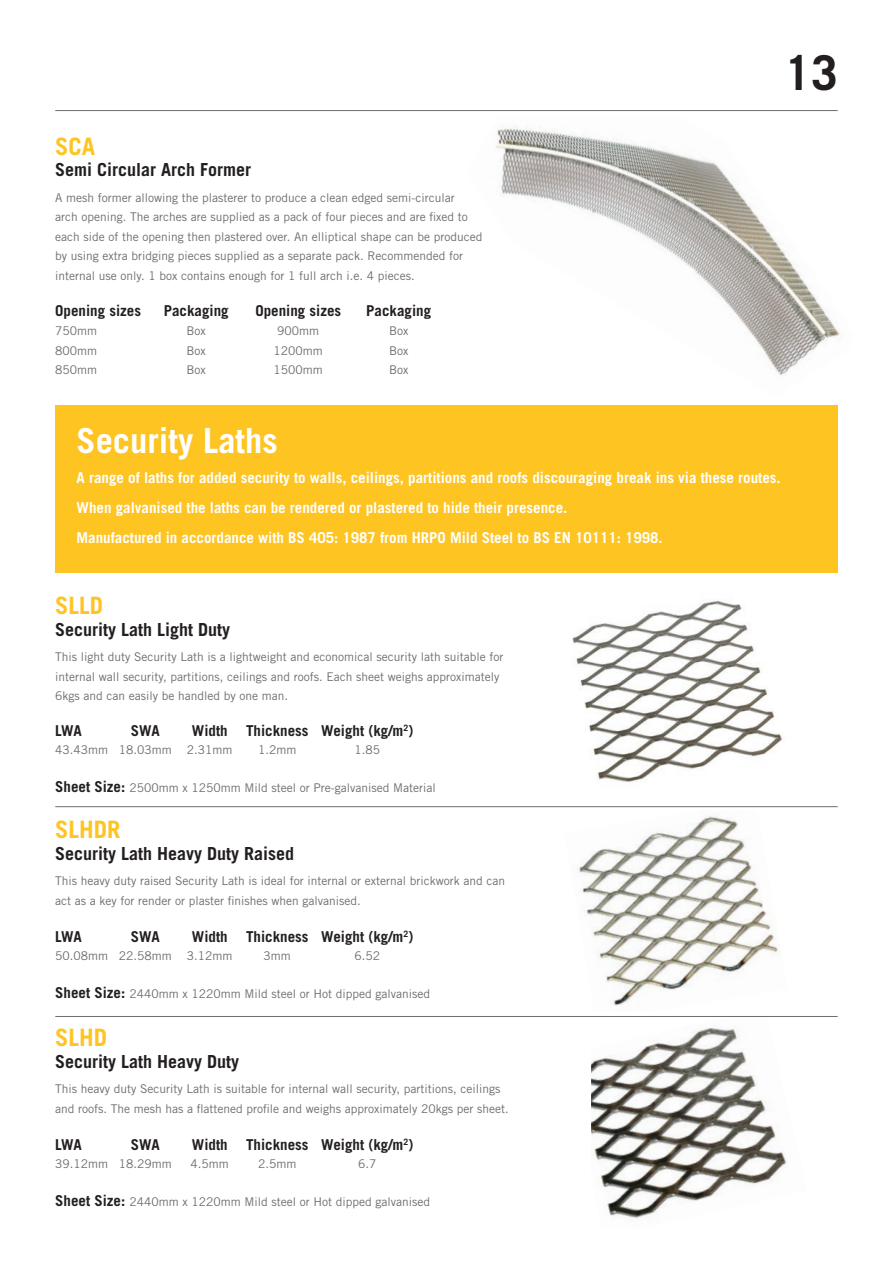
<style>
.page{position:relative;width:893px;height:1263px;background:#fff}
.page>*{position:absolute;margin:0;border:0;box-sizing:border-box;transform-origin:0 0}
.t1{font:700 48px "Trade Gothic LT Std";color:#231f20}
.t2{font:700 34.5px "Trade Gothic LT Std";color:#fff}
.t3{font:700 24px "Trade Gothic LT Std";color:#fec422}
.t4{font:700 18px "Trade Gothic LT Std";color:#231f20}
.t5{font:700 15px/30px "Trade Gothic LT Std";color:#fff}
.t6{font:700 15px "Trade Gothic LT Std";color:#231f20}
.t7{font:12px/19.5px "Trade Gothic LT Std";color:#6c6d70}
.s1{font-weight:700;font-size:15px;color:#231f20}
</style>
<div class="page">
<img style="left:591px;top:1027px;width:196px;height:191px">
<img style="left:495px;top:126px;width:345px;height:250px">
<hr style="left:55px;top:806px;width:783px;height:1px;background:#6c6d70">
<hr style="left:55px;top:1016px;width:783px;height:1px;background:#6c6d70">
<img style="left:572px;top:601px;width:211px;height:181px">
<img style="left:579px;top:816px;width:199px;height:190px">
<div style="left:55px;top:405px;width:783px;height:168px;background:#fec422"></div>
<hr style="left:55px;top:110px;width:783px;height:1px;background:#6c6d70">
<p class="t3" style="left:55px;top:131px;width:42px">SCA</p>
<p class="t4" style="left:55px;top:159px;width:198px">Semi Circular Arch Former</p>
<p class="t7" style="left:55px;top:188px;width:429px">A mesh former allowing the plasterer to produce a clean edged semi-circular<br>arch opening. The arches are supplied as a pack of four pieces and are fixed to each side of the opening then plastered over. An elliptical shape can be produced by using extra bridging pieces supplied as a separate pack. Recommended for internal use only. 1 box contains enough for 1 full arch i.e. 4 pieces.</p>
<p class="t6" style="left:55px;top:301px;width:87px">Opening sizes</p>
<p class="t6" style="left:164px;top:301px;width:67px">Packaging</p>
<p class="t6" style="left:255px;top:301px;width:87px">Opening sizes</p>
<p class="t6" style="left:366px;top:301px;width:67px">Packaging</p>
<p class="t7" style="left:55px;top:321px;width:43px">750mm</p>
<p class="t7" style="left:187px;top:321px;width:21px">Box</p>
<p class="t7" style="left:277px;top:321px;width:43px">900mm</p>
<p class="t7" style="left:389px;top:321px;width:21px">Box</p>
<p class="t7" style="left:55px;top:341px;width:43px">800mm</p>
<p class="t7" style="left:187px;top:341px;width:21px">Box</p>
<p class="t7" style="left:274px;top:341px;width:51px">1200mm</p>
<p class="t7" style="left:389px;top:341px;width:21px">Box</p>
<p class="t7" style="left:55px;top:360px;width:43px">850mm</p>
<p class="t7" style="left:187px;top:360px;width:21px">Box</p>
<p class="t7" style="left:274px;top:360px;width:51px">1500mm</p>
<p class="t7" style="left:389px;top:360px;width:21px">Box</p>
<h1 class="t1" style="left:784px;top:43px;width:55px">13</h1>
<p class="t2" style="left:77px;top:419px;width:203px">Security Laths</p>
<p class="t5" style="left:77px;top:462px;width:706px">A range of laths for added security to walls, ceilings, partitions and roofs discouraging break ins via these routes.<br>When galvanised the laths can be rendered or plastered to hide their presence.</p>
<p class="t5" style="left:77px;top:522px;width:588px">Manufactured in accordance with BS 405: 1987 from HRPO Mild Steel to BS EN 10111: 1998.</p>
<p class="t3" style="left:55px;top:591px;width:50px">SLLD</p>
<p class="t4" style="left:55px;top:618px;width:177px">Security Lath Light Duty</p>
<p class="t7" style="left:55px;top:647px;width:450px">This light duty Security Lath is a lightweight and economical security lath suitable for internal wall security, partitions, ceilings and roofs. Each sheet weighs approximately<br>6kgs and can easily be handled by one man.</p>
<p class="t6" style="left:55px;top:721px;width:28px">LWA</p>
<p class="t6" style="left:131px;top:721px;width:30px">SWA</p>
<p class="t6" style="left:192px;top:721px;width:223px">Width Thickness Weight (kg/m<sup>2</sup>)</p>
<p class="t7" style="left:55px;top:740px;width:118px">43.43mm 18.03mm</p>
<p class="t7" style="left:187px;top:740px;width:47px">2.31mm</p>
<p class="t7" style="left:258px;top:740px;width:40px">1.2mm</p>
<p class="t7" style="left:354px;top:740px;width:27px">1.85</p>
<p class="t7" style="left:55px;top:777px;width:382px"><span class="s1">Sheet Size:</span> 2500mm x 1250mm Mild steel or Pre-galvanised Material</p>
<p class="t3" style="left:55px;top:815px;width:67px">SLHDR</p>
<p class="t4" style="left:55px;top:842px;width:241px">Security Lath Heavy Duty Raised</p>
<p class="t7" style="left:55px;top:871px;width:451px">This heavy duty raised Security Lath is ideal for internal or external brickwork and can act as a key for render or plaster finishes when galvanised.</p>
<p class="t6" style="left:55px;top:928px;width:28px">LWA</p>
<p class="t6" style="left:131px;top:928px;width:30px">SWA</p>
<p class="t6" style="left:192px;top:928px;width:223px">Width Thickness Weight (kg/m<sup>2</sup>)</p>
<p class="t7" style="left:55px;top:946px;width:118px">50.08mm 22.58mm</p>
<p class="t7" style="left:187px;top:946px;width:47px">3.12mm</p>
<p class="t7" style="left:264px;top:946px;width:29px">3mm</p>
<p class="t7" style="left:354px;top:946px;width:27px">6.52</p>
<p class="t7" style="left:55px;top:984px;width:376px"><span class="s1">Sheet Size:</span> 2440mm x 1220mm Mild steel or Hot dipped galvanised</p>
<p class="t3" style="left:55px;top:1023px;width:54px">SLHD</p>
<p class="t4" style="left:55px;top:1050px;width:185px">Security Lath Heavy Duty</p>
<p class="t7" style="left:55px;top:1079px;width:455px">This heavy duty Security Lath is suitable for internal wall security, partitions, ceilings and roofs. The mesh has a flattened profile and weighs approximately 20kgs per sheet.</p>
<p class="t6" style="left:55px;top:1136px;width:28px">LWA</p>
<p class="t6" style="left:131px;top:1136px;width:30px">SWA</p>
<p class="t6" style="left:192px;top:1136px;width:223px">Width Thickness Weight (kg/m<sup>2</sup>)</p>
<p class="t7" style="left:55px;top:1154px;width:118px">39.12mm 18.29mm</p>
<p class="t7" style="left:191px;top:1154px;width:40px">4.5mm</p>
<p class="t7" style="left:258px;top:1154px;width:40px">2.5mm</p>
<p class="t7" style="left:358px;top:1154px;width:20px">6.7</p>
<p class="t7" style="left:55px;top:1192px;width:376px"><span class="s1">Sheet Size:</span> 2440mm x 1220mm Mild steel or Hot dipped galvanised</p>
</div>
